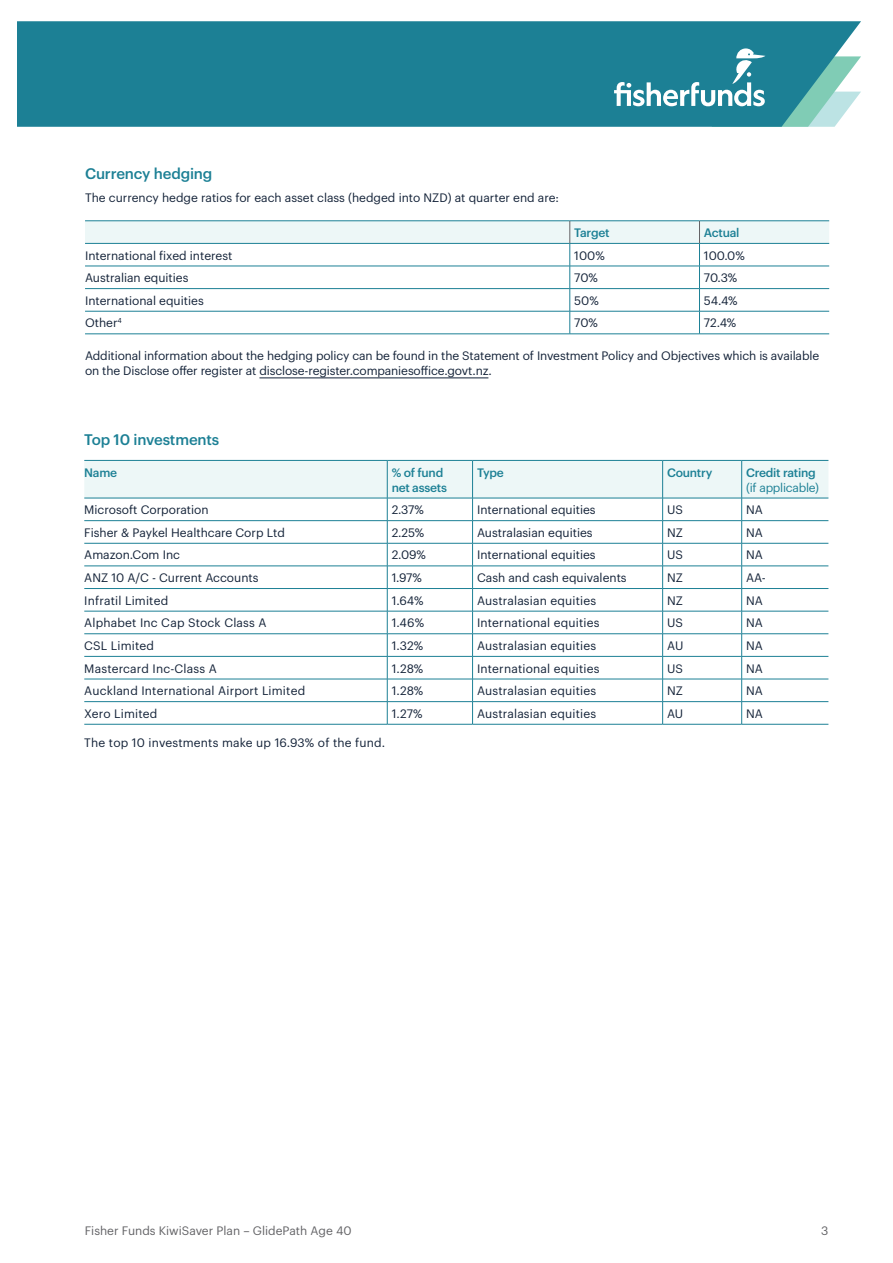
<style>
.page{position:relative;width:893px;height:1263px;background:#fff}
.page>*{position:absolute;margin:0;border:0;box-sizing:border-box;transform-origin:0 0}
.Subheader_10pt{font:500 15px "Graphik";letter-spacing:-.01em;color:#1c8095}
.Body_8pt{font:12px/15px "Graphik";color:#132238}
.Body_8pt-2{font:500 12px/15px "Graphik";letter-spacing:-.02em;color:#1c8095}
.t1{font:12px "Graphik";color:#636366}
.Body_8pt-3{font:12px/15px "Graphik";letter-spacing:-.02em;color:#1c8095}
.s1{font-weight:500}
</style>
<div class="page">
<div style="left:17px;top:21px;width:844px;height:106px;background:#1c8095"></div>
<svg style="left:614px;top:48px;width:247px;height:79px;background:#509fac"></svg>
<hr style="left:85px;top:334px;width:485px;height:1px;background:#1c8095">
<hr style="left:699px;top:334px;width:130px;height:1px;background:#1c8095">
<hr style="left:570px;top:334px;width:129px;height:1px;background:#1c8095">
<svg style="left:85px;top:221px;width:744px;height:113px"></svg>
<hr style="left:259px;top:378px;width:229px;height:1px;background:#132238">
<svg style="left:84px;top:460px;width:744px;height:264px"></svg>
<hr style="left:84px;top:724px;width:303px;height:1px;background:#1c8095">
<hr style="left:387px;top:724px;width:86px;height:1px;background:#1c8095">
<hr style="left:473px;top:724px;width:190px;height:1px;background:#1c8095">
<hr style="left:663px;top:724px;width:79px;height:1px;background:#1c8095">
<hr style="left:742px;top:724px;width:86px;height:1px;background:#1c8095">
<p class="Subheader_10pt" style="left:85px;top:162px;width:129px">Currency hedging</p>
<p class="Body_8pt" style="left:85px;top:189px;width:475px">The currency hedge ratios for each asset class (hedged into NZD) at quarter end are:</p>
<p class="Body_8pt-2" style="left:574px;top:224px;width:37px">Target</p>
<p class="Body_8pt-2" style="left:704px;top:224px;width:37px">Actual</p>
<p class="Body_8pt" style="left:85px;top:247px;width:149px">International fixed interest</p>
<p class="Body_8pt" style="left:574px;top:247px;width:32px">100%</p>
<p class="Body_8pt" style="left:704px;top:247px;width:42px">100.0%</p>
<p class="Body_8pt" style="left:85px;top:269px;width:105px">Australian equities</p>
<p class="Body_8pt" style="left:574px;top:269px;width:25px">70%</p>
<p class="Body_8pt" style="left:704px;top:269px;width:35px">70.3%</p>
<p class="Body_8pt" style="left:85px;top:292px;width:120px">International equities</p>
<p class="Body_8pt" style="left:574px;top:292px;width:26px">50%</p>
<p class="Body_8pt" style="left:704px;top:292px;width:35px">54.4%</p>
<p class="Body_8pt" style="left:85px;top:315px;width:38px">Other<sup>4</sup></p>
<p class="Body_8pt" style="left:574px;top:315px;width:25px">70%</p>
<p class="Body_8pt" style="left:704px;top:315px;width:34px">72.4%</p>
<p class="Body_8pt" style="left:85px;top:347px;width:736px">Additional information about the hedging policy can be found in the Statement of Investment Policy and Objectives which is available on the Disclose offer register at disclose-register.companiesoffice.govt.nz.</p>
<p class="Subheader_10pt" style="left:84px;top:429px;width:137px">Top 10 investments</p>
<p class="Body_8pt-2" style="left:84px;top:464px;width:34px">Name</p>
<p class="Body_8pt-2" style="left:392px;top:464px;width:57px">% of fund net assets</p>
<p class="Body_8pt-2" style="left:477px;top:464px;width:28px">Type</p>
<p class="Body_8pt-2" style="left:667px;top:464px;width:47px">Country</p>
<p class="Body_8pt-3" style="left:746px;top:464px;width:75px"><span class="s1">Credit rating </span>(if applicable)</p>
<p class="Body_8pt" style="left:84px;top:501px;width:126px">Microsoft Corporation</p>
<p class="Body_8pt" style="left:392px;top:501px;width:34px">2.37%</p>
<p class="Body_8pt" style="left:477px;top:501px;width:120px">International equities</p>
<p class="Body_8pt" style="left:667px;top:501px;width:18px">US</p>
<p class="Body_8pt" style="left:746px;top:501px;width:18px">NA</p>
<p class="Body_8pt" style="left:84px;top:524px;width:202px">Fisher &amp; Paykel Healthcare Corp Ltd</p>
<p class="Body_8pt" style="left:392px;top:524px;width:34px">2.25%</p>
<p class="Body_8pt" style="left:477px;top:524px;width:117px">Australasian equities</p>
<p class="Body_8pt" style="left:667px;top:524px;width:18px">NZ</p>
<p class="Body_8pt" style="left:746px;top:524px;width:18px">NA</p>
<p class="Body_8pt" style="left:84px;top:547px;width:97px">Amazon.Com Inc</p>
<p class="Body_8pt" style="left:392px;top:547px;width:36px">2.09%</p>
<p class="Body_8pt" style="left:477px;top:547px;width:120px">International equities</p>
<p class="Body_8pt" style="left:667px;top:547px;width:18px">US</p>
<p class="Body_8pt" style="left:746px;top:547px;width:18px">NA</p>
<p class="Body_8pt" style="left:84px;top:569px;width:176px">ANZ 10 A/C - Current Accounts</p>
<p class="Body_8pt" style="left:392px;top:569px;width:32px">1.97%</p>
<p class="Body_8pt" style="left:477px;top:569px;width:151px">Cash and cash equivalents</p>
<p class="Body_8pt" style="left:667px;top:569px;width:18px">NZ</p>
<p class="Body_8pt" style="left:746px;top:569px;width:21px">AA-</p>
<p class="Body_8pt" style="left:84px;top:592px;width:85px">Infratil Limited</p>
<p class="Body_8pt" style="left:392px;top:592px;width:33px">1.64%</p>
<p class="Body_8pt" style="left:477px;top:592px;width:121px">Australasian equities</p>
<p class="Body_8pt" style="left:667px;top:592px;width:18px">NZ</p>
<p class="Body_8pt" style="left:746px;top:592px;width:18px">NA</p>
<p class="Body_8pt" style="left:84px;top:614px;width:184px">Alphabet Inc Cap Stock Class A</p>
<p class="Body_8pt" style="left:392px;top:614px;width:34px">1.46%</p>
<p class="Body_8pt" style="left:477px;top:614px;width:124px">International equities</p>
<p class="Body_8pt" style="left:667px;top:614px;width:18px">US</p>
<p class="Body_8pt" style="left:746px;top:614px;width:18px">NA</p>
<p class="Body_8pt" style="left:84px;top:637px;width:71px">CSL Limited</p>
<p class="Body_8pt" style="left:392px;top:637px;width:33px">1.32%</p>
<p class="Body_8pt" style="left:477px;top:637px;width:121px">Australasian equities</p>
<p class="Body_8pt" style="left:667px;top:637px;width:18px">AU</p>
<p class="Body_8pt" style="left:746px;top:637px;width:18px">NA</p>
<p class="Body_8pt" style="left:84px;top:660px;width:134px">Mastercard Inc-Class A</p>
<p class="Body_8pt" style="left:392px;top:660px;width:33px">1.28%</p>
<p class="Body_8pt" style="left:477px;top:660px;width:124px">International equities</p>
<p class="Body_8pt" style="left:667px;top:660px;width:18px">US</p>
<p class="Body_8pt" style="left:746px;top:660px;width:18px">NA</p>
<p class="Body_8pt" style="left:84px;top:682px;width:222px">Auckland International Airport Limited</p>
<p class="Body_8pt" style="left:392px;top:682px;width:33px">1.28%</p>
<p class="Body_8pt" style="left:477px;top:682px;width:121px">Australasian equities</p>
<p class="Body_8pt" style="left:667px;top:682px;width:18px">NZ</p>
<p class="Body_8pt" style="left:746px;top:682px;width:18px">NA</p>
<p class="Body_8pt" style="left:84px;top:705px;width:75px">Xero Limited</p>
<p class="Body_8pt" style="left:392px;top:705px;width:32px">1.27%</p>
<p class="Body_8pt" style="left:477px;top:705px;width:121px">Australasian equities</p>
<p class="Body_8pt" style="left:667px;top:705px;width:18px">AU</p>
<p class="Body_8pt" style="left:746px;top:705px;width:18px">NA</p>
<p class="Body_8pt" style="left:84px;top:734px;width:302px">The top 10 investments make up 16.93% of the fund.</p>
<p class="t1" style="left:85px;top:1222px;width:268px">Fisher Funds KiwiSaver Plan – GlidePath Age 40</p>
<p class="t1" style="left:821px;top:1222px;width:9px">3</p>
</div>
